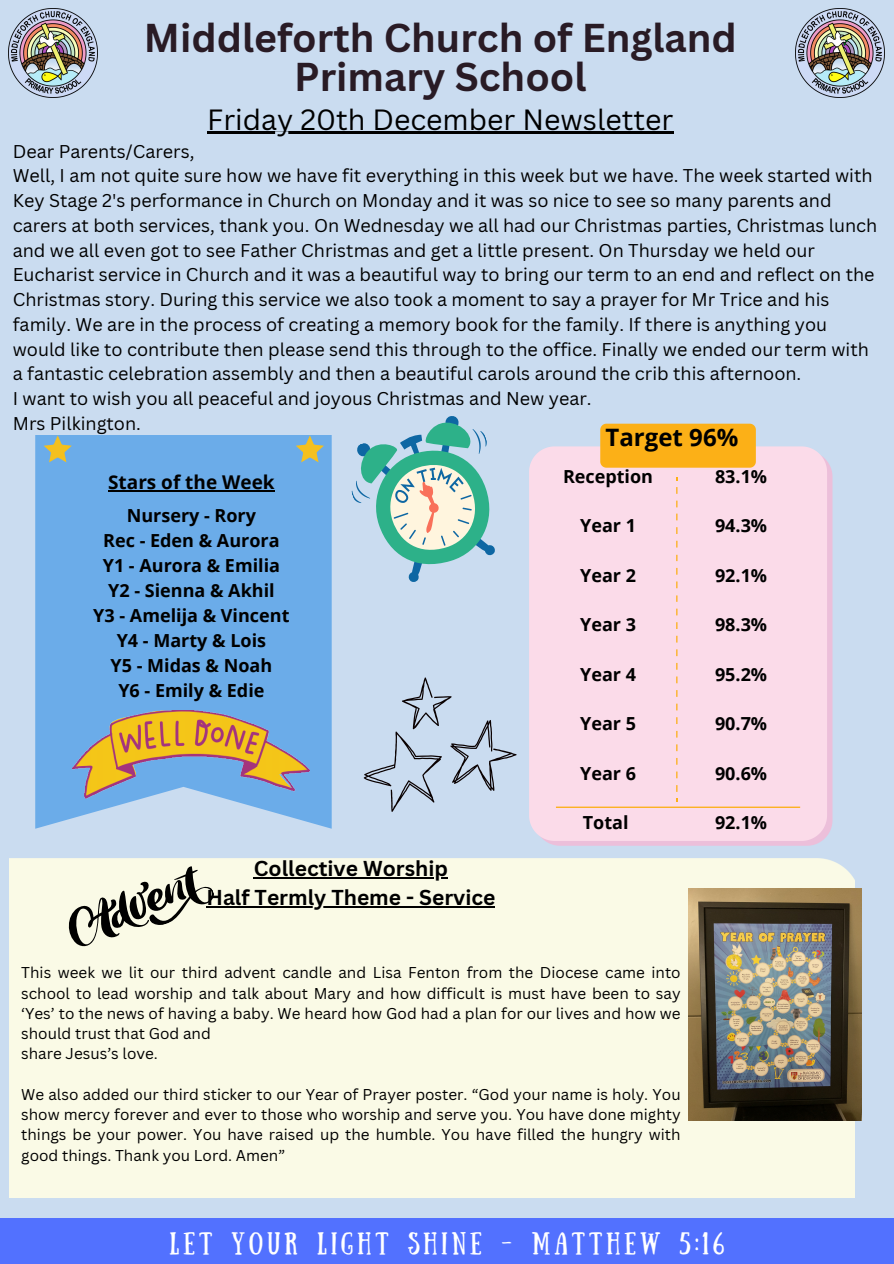
<style>
.page{position:relative;width:894px;height:1264px;background:#fff}
.page>*{position:absolute;margin:0;border:0;box-sizing:border-box;transform-origin:0 0}
.t1{font:700 39.15px/38.2px "Canva Sans";color:#291b25;text-align:center}
.t2{font:28.5px "Canva Sans";color:#000}
.t3{font:700 24px "Open Sans";color:#000}
.t4{font:22.35px "Sunday";letter-spacing:.18em;color:#fff}
.t5{font:700 21px "Canva Sans";color:#000}
.t6{font:700 18.9px "Open Sans";color:#000}
.t7{font:18px/24.8px "Canva Sans";color:#000}
.t8{font:700 18px/25px "Open Sans";color:#000;text-align:center}
.t9{font:15.3px/20.2px "Canva Sans";color:#000}
</style>
<div class="page">
<div style="left:0;top:0;width:893px;height:1263px;background:#cadcf0"></div>
<div style="left:0;top:1217px;width:893px;height:46px;background:#5271ff"></div>
<img style="left:795px;top:9px;width:89px;height:88px">
<img style="left:9px;top:9px;width:88px;height:88px">
<div style="left:35px;top:435px;width:296px;height:393px;background:#6bace9"></div>
<svg style="left:296px;top:435px;width:28px;height:27px"></svg>
<svg style="left:44px;top:435px;width:28px;height:27px"></svg>
<img style="left:72px;top:710px;width:237px;height:90px">
<div style="left:9px;top:859px;width:845px;height:338px;background:#fafae6"></div>
<svg style="left:351px;top:416px;width:144px;height:166px"></svg>
<svg style="left:546px;top:460px;width:286px;height:385px;background:#ecc3dc"></svg>
<div style="left:529px;top:446px;width:297px;height:395px;background:#fbdbe9"></div>
<div style="left:600px;top:423px;width:155px;height:44px;background:#fcb017"></div>
<svg style="left:555px;top:798px;width:245px;height:10px;background:#fbd4cc"></svg>
<svg style="left:363px;top:677px;width:153px;height:135px"></svg>
<hr style="left:254px;top:877px;width:194px;height:1px;background:#000">
<hr style="left:206px;top:906px;width:289px;height:1px;background:#000">
<img style="left:688px;top:888px;width:173px;height:232px">
<svg style="left:58px;top:861px;width:160px;height:98px;background:#d2d2c1"></svg>
<hr style="left:207px;top:132px;width:466px;height:2px;background:#000">
<hr style="left:108px;top:490px;width:166px;height:2px;background:#000">
<p class="t1" style="left:144px;top:18px;width:594px">Middleforth Church of England<br>Primary School</p>
<p class="t2" style="left:207px;top:99px;width:467px">Friday 20th December Newsletter</p>
<h4 class="t7" style="left:13px;top:138px;width:183px">Dear Parents/Carers,</h4>
<p class="t7" style="left:13px;top:163px;width:865px">Well, I am not quite sure how we have fit everything in this week but we have. The week started with Key Stage 2's performance in Church on Monday and it was so nice to see so many parents and carers at both services, thank you. On Wednesday we all had our Christmas parties, Christmas lunch and we all even got to see Father Christmas and get a little present. On Thursday we held our Eucharist service in Church and it was a beautiful way to bring our term to an end and reflect on the Christmas story. During this service we also took a moment to say a prayer for Mr Trice and his family. We are in the process of creating a memory book for the family. If there is anything you would like to contribute then please send this through to the office. Finally we ended our term with a fantastic celebration assembly and then a beautiful carols around the crib this afternoon.</p>
<p class="t7" style="left:13px;top:386px;width:580px">I want to wish you all peaceful and joyous Christmas and New year.</p>
<h6 class="t7" style="left:13px;top:410px;width:130px">Mrs Pilkington.</h6>
<h6 class="t3" style="left:605px;top:420px;width:134px">Target 96%</h6>
<h6 class="t8" style="left:563px;top:463px;width:92px">Reception</h6>
<h6 class="t8" style="left:580px;top:512px;width:57px">Year 1</h6>
<h6 class="t8" style="left:580px;top:562px;width:57px">Year 2</h6>
<h6 class="t8" style="left:580px;top:611px;width:57px">Year 3</h6>
<h6 class="t8" style="left:580px;top:661px;width:57px">Year 4</h6>
<h6 class="t8" style="left:580px;top:710px;width:57px">Year 5</h6>
<h6 class="t8" style="left:580px;top:760px;width:57px">Year 6</h6>
<h6 class="t8" style="left:582px;top:809px;width:47px">Total</h6>
<h6 class="t8" style="left:714px;top:463px;width:54px">83.1%</h6>
<h6 class="t8" style="left:714px;top:512px;width:54px">94.3%</h6>
<h6 class="t8" style="left:714px;top:562px;width:54px">92.1%</h6>
<h6 class="t8" style="left:714px;top:611px;width:54px">98.3%</h6>
<p class="t8" style="left:714px;top:661px;width:54px">95.2%</p>
<p class="t8" style="left:714px;top:710px;width:54px">90.7%</p>
<h5 class="t8" style="left:714px;top:760px;width:54px">90.6%</h5>
<h6 class="t8" style="left:714px;top:809px;width:54px">92.1%</h6>
<h6 class="t6" style="left:108px;top:469px;width:168px">Stars of the Week</h6>
<h6 class="t8" style="left:93px;top:502px;width:198px">Nursery - Rory<br>Rec - Eden &amp; Aurora<br>Y1 - Aurora &amp; Emilia<br>Y2 - Sienna &amp; Akhil<br>Y3 - Amelija &amp; Vincent<br>Y4 - Marty &amp; Lois<br>Y5 - Midas &amp; Noah<br>Y6 - Emily &amp; Edie</h6>
<p class="t5" style="left:254px;top:853px;width:195px">Collective Worship</p>
<h1 class="t5" style="left:206px;top:882px;width:290px">Half Termly Theme - Service</h1>
<h1 class="t9" style="left:21px;top:962px;width:660px">This week we lit our third advent candle and Lisa Fenton from the Diocese came into</h1>
<h2 class="t9" style="left:21px;top:982px;width:660px">school to lead worship and talk about Mary and how difficult is must have been to say ‘Yes’ to the news of having a baby. We heard how God had a plan for our lives and how we should trust that God and<br>share Jesus’s love.</h2>
<p class="t9" style="left:21px;top:1083px;width:660px">We also added our third sticker to our Year of Prayer poster. “God your name is holy. You</p>
<p class="t9" style="left:21px;top:1104px;width:660px;text-align:justify">show mercy forever and ever to those who worship and serve you. You have done mighty things be your power. You have raised up the humble. You have filled the hungry with good things. Thank you Lord. Amen”</p>
<p class="t4" style="left:169px;top:1227px;width:556px">LET YOUR LIGHT SHINE - MATTHEW 5:16</p>
</div>
